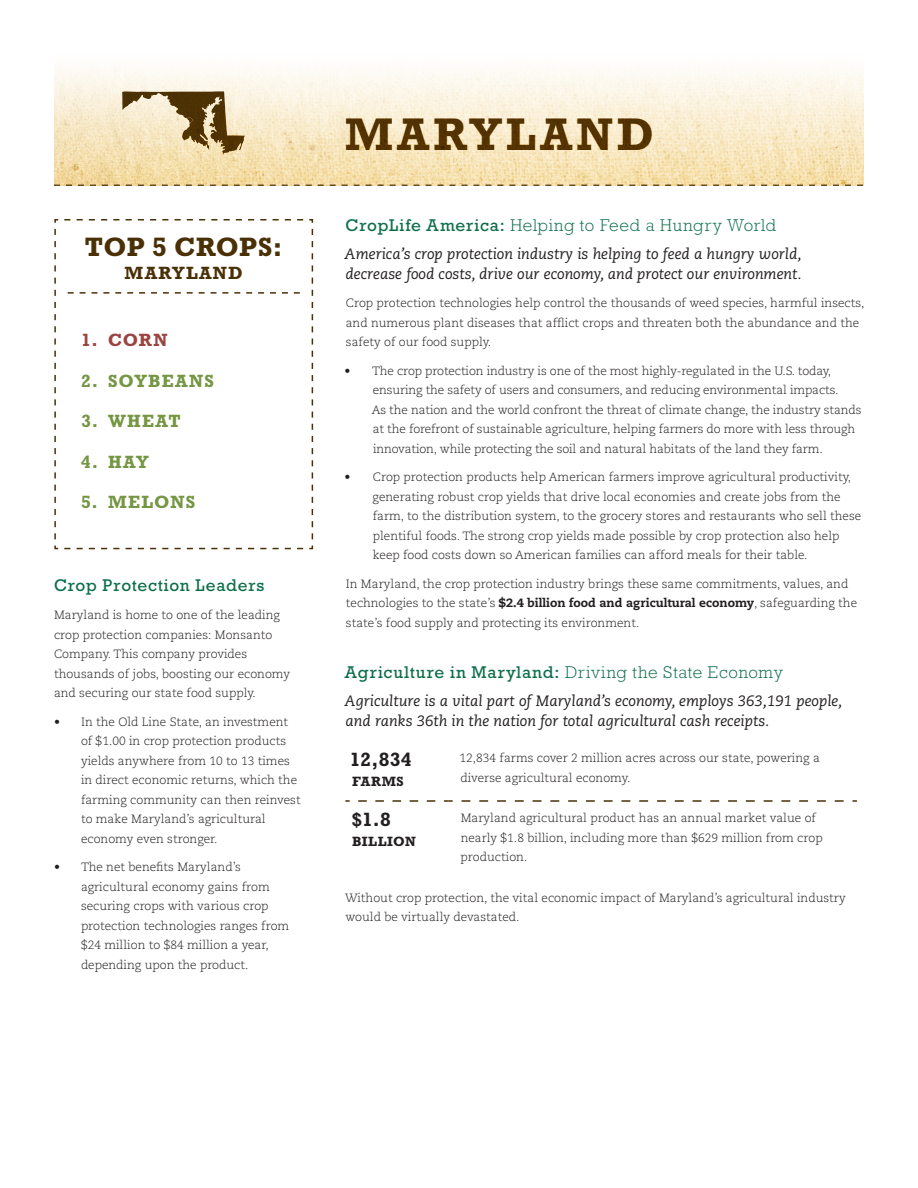
<style>
.page{position:relative;width:918px;height:1188px;background:#fff}
.page>*{position:absolute;margin:0;border:0;box-sizing:border-box;transform-origin:0 0}
.t1{font:700 46.5px "Rockwell Std";letter-spacing:.085em;color:#4a3006}
.t2{font:700 27px "Rockwell Std";letter-spacing:.015em;color:#4a3006}
.callout{font:700 19.5px "Rockwell Std";color:#231f20}
.t3{font:700 18px "Rockwell Std";letter-spacing:.065em;color:#759643}
.t4{font:700 18px "Rockwell Std";letter-spacing:.07em;color:#4a3006}
.t5{font:700 18px "Rockwell Std";color:#9c4441}
.Headers{font:17.25px "Rockwell Std";letter-spacing:.045em;color:#0d6e4a}
.Headers-2{font:300 17.25px "Rockwell Std";letter-spacing:.035em;color:#0d6e4a}
.Initial_Paragraph{font:italic 15px/19.5px "Caecilia LT Std";color:#231f20}
.callout-2{font:700 13.65px "Rockwell Std";letter-spacing:.04em;color:#231f20}
.Bullet{font:300 12px/19.5px "Caecilia LT Std";color:#231f20}
.Body{font:300 12px/19.5px "Caecilia LT Std";color:#231f20}
.s1{font-weight:400}
.s2{font-weight:800}
.s3{font-weight:300}
</style>
<div class="page">
<svg style="left:54px;top:66px;width:809px;height:118px;background:#f4e6c8"></svg>
<svg style="left:358px;top:800px;width:95px;height:2px"></svg>
<svg style="left:462px;top:800px;width:395px;height:2px"></svg>
<svg style="left:54px;top:184px;width:809px;height:2px;background:#bfa572"></svg>
<svg style="left:54px;top:219px;width:260px;height:331px"></svg>
<svg style="left:68px;top:292px;width:232px;height:2px"></svg>
<p class="t2" style="left:85px;top:231px;width:199px">TOP 5 CROPS:</p>
<p class="t4" style="left:125px;top:262px;width:119px">MARYLAND</p>
<p class="t5" style="left:81px;top:330px;width:88px">1. CORN</p>
<p class="t3" style="left:81px;top:370px;width:134px">2. SOYBEANS</p>
<p class="t3" style="left:81px;top:411px;width:101px">3. WHEAT</p>
<p class="t3" style="left:81px;top:451px;width:69px">4. HAY</p>
<p class="t3" style="left:81px;top:492px;width:116px">5. MELONS</p>
<p class="Headers" style="left:54px;top:575px;width:212px">Crop Protection Leaders</p>
<p class="Body" style="left:54px;top:606px;width:238px">Maryland is home to one of the leading crop protection companies: Monsanto Company. This company provides thousands of jobs, boosting our economy and securing our state food supply.</p>
<p class="Bullet" style="left:81px;top:712px;width:221px;text-indent:-27px">• In the Old Line State, an investment of $1.00 in crop protection products yields anywhere from 10 to 13 times in direct economic returns, which the farming community can then reinvest to make Maryland’s agricultural economy even stronger.</p>
<p class="Bullet" style="left:81px;top:858px;width:210px;text-indent:-27px">• The net benefits Maryland’s agricultural economy gains from securing crops with various crop protection technologies ranges from $24 million to $84 million a year, depending upon the product.</p>
<p class="t1" style="left:345px;top:107px;width:311px">MARYLAND</p>
<p class="Headers-2" style="left:346px;top:215px;width:432px"><span class="s1">CropLife America:</span> Helping to Feed a Hungry World</p>
<p class="Initial_Paragraph" style="left:345px;top:245px;width:459px">America’s crop protection industry is helping to feed a hungry world, decrease food costs, drive our economy, and protect our environment.</p>
<p class="Body" style="left:346px;top:294px;width:520px">Crop protection technologies help control the thousands of weed species, harmful insects, and numerous plant diseases that afflict crops and threaten both the abundance and the safety of our food supply.</p>
<p class="Bullet" style="left:372px;top:361px;width:491px;text-indent:-28px">• The crop protection industry is one of the most highly-regulated in the U.S. today, ensuring the safety of users and consumers, and reducing environmental impacts.<br>As the nation and the world confront the threat of climate change, the industry stands at the forefront of sustainable agriculture, helping farmers do more with less through innovation, while protecting the soil and natural habitats of the land they farm.</p>
<p class="Bullet" style="left:373px;top:468px;width:490px;text-indent:-28px">• Crop protection products help American farmers improve agricultural productivity, generating robust crop yields that drive local economies and create jobs from the farm, to the distribution system, to the grocery stores and restaurants who sell these plentiful foods. The strong crop yields made possible by crop protection also help keep food costs down so American families can afford meals for their table.</p>
<p class="Body" style="left:346px;top:574px;width:513px">In Maryland, the crop protection industry brings these same commitments, values, and technologies to the state’s <span class="s2">$2.4 billion food and agricultural economy</span>, safeguarding the state’s food supply and protecting its environment.</p>
<p class="Headers" style="left:345px;top:662px;width:439px">Agriculture in Maryland: <span class="s3">Driving the State Economy</span></p>
<p class="Initial_Paragraph" style="left:345px;top:692px;width:499px">Agriculture is a vital part of Maryland’s economy, employs 363,191 people, and ranks 36th in the nation for total agricultural cash receipts.</p>
<p class="callout" style="left:350px;top:748px;width:64px">12,834</p>
<p class="callout-2" style="left:352px;top:773px;width:53px">FARMS</p>
<p class="Body" style="left:460px;top:748px;width:362px">12,834 farms cover 2 million acres across our state, powering a diverse agricultural economy.</p>
<p class="callout" style="left:352px;top:808px;width:41px">$1.8</p>
<p class="callout-2" style="left:352px;top:833px;width:65px">BILLION</p>
<p class="Body" style="left:461px;top:809px;width:364px">Maryland agricultural product has an annual market value of nearly $1.8 billion, including more than $629 million from crop production.</p>
<p class="Body" style="left:345px;top:888px;width:502px">Without crop protection, the vital economic impact of Maryland’s agricultural industry would be virtually devastated.</p>
</div>
